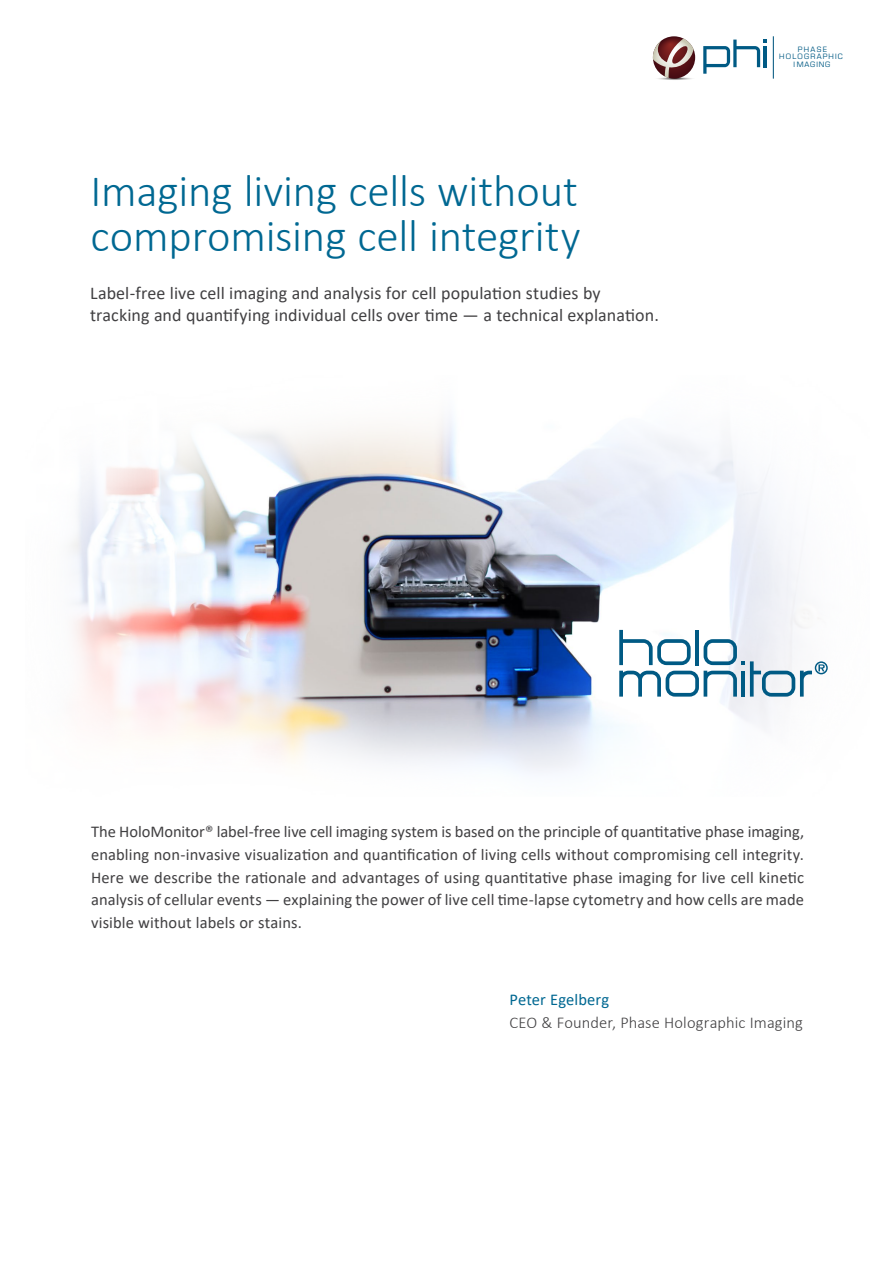
<style>
.page{position:relative;width:893px;height:1263px;background:#fff}
.page>*{position:absolute;margin:0;border:0;box-sizing:border-box;transform-origin:0 0}
.t1{font:300 45px/45px "Calibri";letter-spacing:-.005em;color:#006892}
.t2{font:18px/22.5px "Calibri";letter-spacing:.005em;color:#414042}
.t3{font:16.5px/22.5px "Calibri";letter-spacing:.005em;color:#414042;text-align:justify}
.t4{font:300 16.5px "Calibri";letter-spacing:.005em;color:#414042}
.t5{font:16.5px "Calibri";letter-spacing:.005em;color:#006892}
.t6{font:8.1px/7.8px "Eurostile";letter-spacing:.15em;color:#005a84;text-align:center}
</style>
<div class="page">
<svg style="left:703px;top:40px;width:64px;height:34px"></svg>
<svg style="left:653px;top:36px;width:42px;height:43px"></svg>
<svg style="left:652px;top:39px;width:44px;height:41px"></svg>
<hr style="left:773px;top:36px;width:1px;height:43px;background:#005a84">
<img style="left:71px;top:419px;width:748px;height:355px">
<svg style="left:619px;top:630px;width:209px;height:67px"></svg>
<h1 class="t1" style="left:91px;top:168px;width:491px">Imaging living cells without compromising cell integrity</h1>
<p class="t2" style="left:90px;top:281px;width:570px">Label-free live cell imaging and analysis for cell population studies by tracking and quantifying individual cells over time — a technical explanation.</p>
<p class="t6" style="left:779px;top:45px;width:65px">PHASE<br>HOLOGRAPHIC<br>IMAGING</p>
<p class="t3" style="left:91px;top:820px;width:714px">The HoloMonitor® label-free live cell imaging system is based on the principle of quantitative phase imaging, enabling non-invasive visualization and quantification of living cells without compromising cell integrity.<br>Here we describe the rationale and advantages of using quantitative phase imaging for live cell kinetic analysis of cellular events — explaining the power of live cell time-lapse cytometry and how cells are made visible without labels or stains.</p>
<p class="t5" style="left:509px;top:988px;width:101px">Peter Egelberg</p>
<p class="t4" style="left:509px;top:1012px;width:295px">CEO &amp; Founder, Phase Holographic Imaging</p>
</div>
